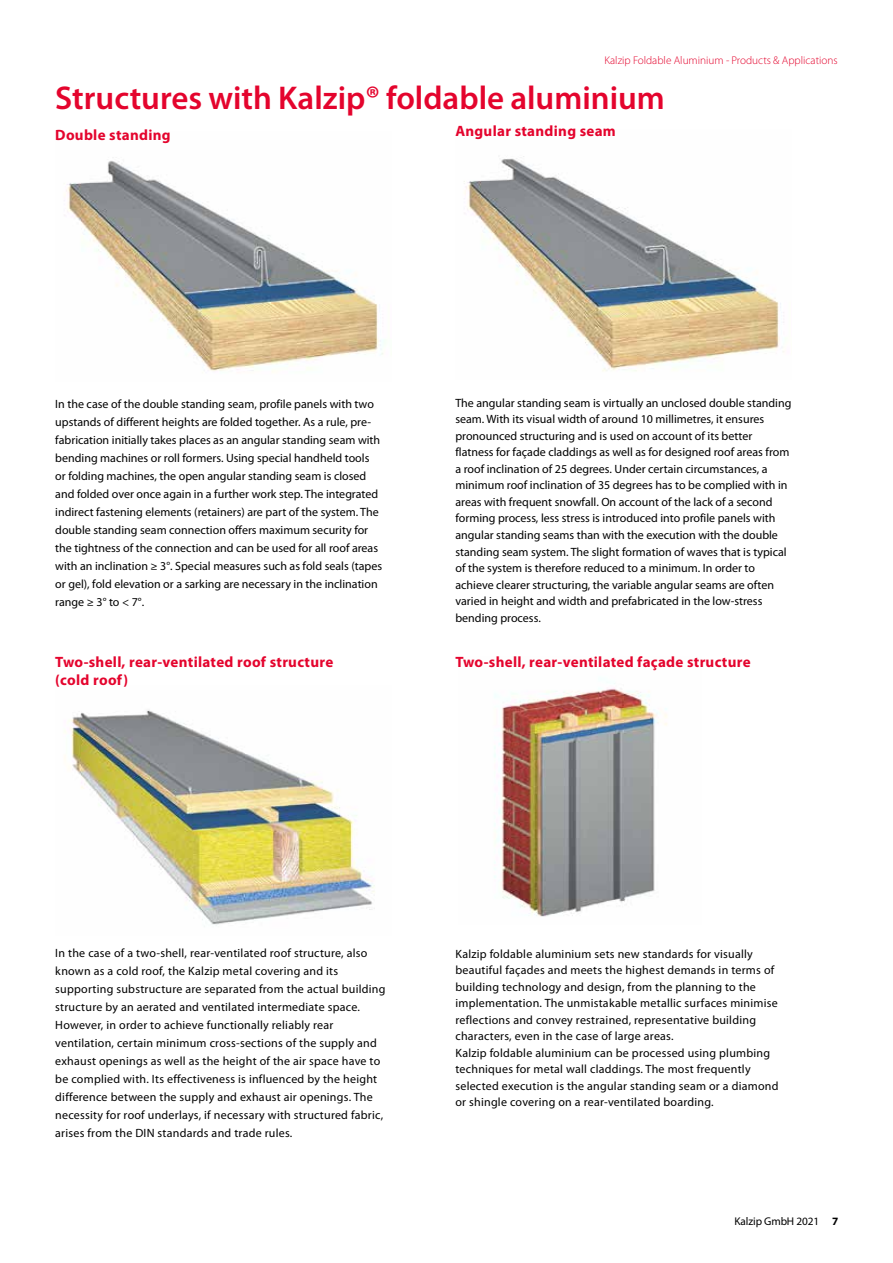
<style>
.page{position:relative;width:893px;height:1263px;background:#fff}
.page>*{position:absolute;margin:0;border:0;box-sizing:border-box;transform-origin:0 0}
.t1{font:600 33px "Myriad Pro";color:#e4042d}
.t2{font:700 15px/18px "Myriad Pro";letter-spacing:.02em;color:#e4042d}
.t3{font:12px/16.5px "Myriad Pro";color:#000}
.t4{font:12px/18px "Myriad Pro";letter-spacing:.02em;color:#000}
.t5{font:300 11.25px "Myriad Pro";color:#e4042d}
.t6{font:11.25px "Myriad Pro";letter-spacing:-.01em;color:#000}
.s1{font-weight:700}
</style>
<div class="page">
<img style="left:66px;top:161px;width:318px;height:211px">
<img style="left:464px;top:156px;width:320px;height:215px">
<img style="left:64px;top:710px;width:311px;height:217px">
<img style="left:494px;top:683px;width:173px;height:234px">
<p class="t5" style="left:604px;top:54px;width:235px">Kalzip Foldable Aluminium - Products &amp; Applications</p>
<h1 class="t1" style="left:55px;top:77px;width:611px">Structures with Kalzip® foldable aluminium</h1>
<p class="t2" style="left:55px;top:126px;width:117px">Double standing</p>
<p class="t2" style="left:455px;top:122px;width:162px">Angular standing seam</p>
<p class="t3" style="left:55px;top:395px;width:328px;line-height:18px">In the case of the double standing seam, profile panels with two upstands of different heights are folded together. As a rule, pre&shy;fabrication initially takes places as an angular standing seam with bending machines or roll formers. Using special handheld tools or folding machines, the open angular standing seam is closed and folded over once again in a further work step. The integrated indirect fastening elements (retainers) are part of the system. The double standing seam connection offers maximum security for the tightness of the connection and can be used for all roof areas with an inclination ≥ 3°. Special measures such as fold seals (tapes or gel), fold elevation or a sarking are necessary in the inclination range ≥ 3° to &lt; 7°.</p>
<p class="t3" style="left:455px;top:394px;width:337px">The angular standing seam is virtually an unclosed double standing seam. With its visual width of around 10 millimetres, it ensures pronounced structuring and is used on account of its better flatness for façade claddings as well as for designed roof areas from a roof inclination of 25 degrees. Under certain circumstances, a minimum roof inclination of 35 degrees has to be complied with in areas with frequent snowfall. On account of the lack of a second forming process, less stress is introduced into profile panels with angular standing seams than with the execution with the double standing seam system. The slight formation of waves that is typical of the system is therefore reduced to a minimum. In order to achieve clearer structuring, the variable angular seams are often varied in height and width and prefabricated in the low-stress bending process.</p>
<p class="t2" style="left:55px;top:653px;width:279px">Two-shell, rear-ventilated roof structure (cold roof)</p>
<p class="t2" style="left:455px;top:652px;width:297px">Two-shell, rear-ventilated façade structure</p>
<p class="t4" style="left:55px;top:944px;width:332px">In the case of a two-shell, rear-ventilated roof structure, also known as a cold roof, the Kalzip metal covering and its supporting substructure are separated from the actual building structure by an aerated and ventilated intermediate space.<br>However, in order to achieve functionally reliably rear ventilation, certain minimum cross-sections of the supply and exhaust openings as well as the height of the air space have to be complied with. Its effectiveness is influenced by the height difference between the supply and exhaust air openings. The necessity for roof underlays, if necessary with structured fabric, arises from the DIN standards and trade rules.</p>
<p class="t4" style="left:455px;top:945px;width:325px;line-height:16.5px">Kalzip foldable aluminium sets new standards for visually beautiful façades and meets the highest demands in terms of building technology and design, from the planning to the implementation. The unmistakable metallic surfaces minimise reflections and convey restrained, representative building characters, even in the case of large areas.<br>Kalzip foldable aluminium can be processed using plumbing techniques for metal wall claddings. The most frequently selected execution is the angular standing seam or a diamond or shingle covering on a rear-ventilated boarding.</p>
<p class="t6" style="left:735px;top:1214px;width:105px">Kalzip GmbH 2021 <span class="s1">7</span></p>
</div>
